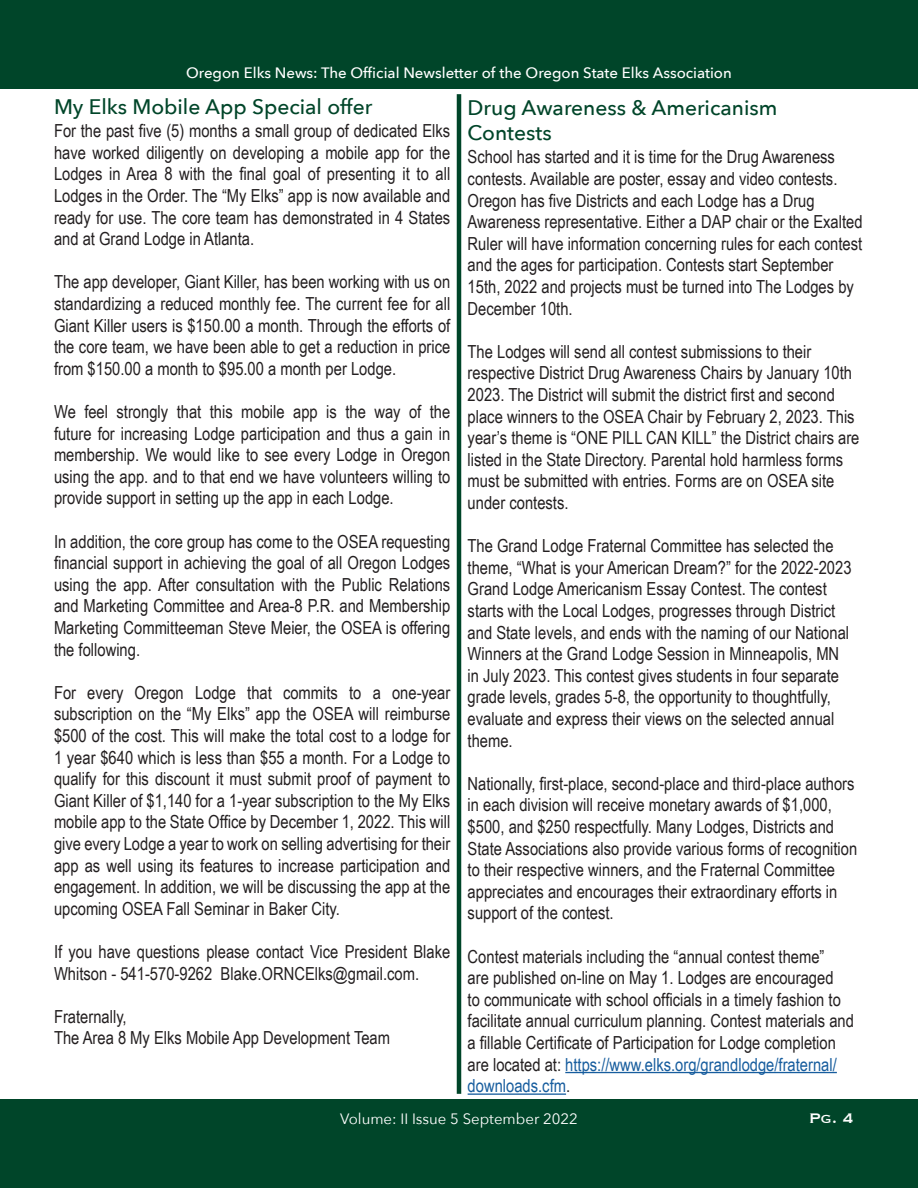
<style>
.page{position:relative;width:918px;height:1188px;background:#fff}
.page>*{position:absolute;margin:0;border:0;box-sizing:border-box;transform-origin:0 0}
.t1{font:500 21px/25.2px "Avenir Next";color:#004529}
.t2{font:18px/21.6px "Arial Narrow";color:#231f20}
.t3{font:18px "Copperplate";color:#fff}
.t4{font:500 15px "Avenir Next";color:#fff}
.t5{font:15px "Avenir Next";color:#fff}
.s1{color:#175d9e}
</style>
<div class="page">
<div style="left:0;top:1100px;width:918px;height:88px;background:#004529"></div>
<div style="left:0;top:0;width:918px;height:88px;background:#004529"></div>
<hr style="left:457px;top:94px;width:4px;height:1000px;background:#004529">
<hr style="left:565px;top:1072px;width:272px;height:1px;background:#175d9e">
<hr style="left:468px;top:1093px;width:98px;height:2px;background:#175d9e">
<p class="t4" style="left:186px;top:60px;width:547px">Oregon Elks News: The Official Newsletter of the Oregon State Elks Association</p>
<p class="t1" style="left:54px;top:93px;width:320px">My Elks Mobile App Special offer</p>
<p class="t1" style="left:468px;top:95px;width:311px">Drug Awareness &amp; Americanism<br>Contests</p>
<p class="t2" style="left:54px;top:119px;width:398px;text-align:justify">For the past five (5) months a small group of dedicated Elks have worked diligently on developing a mobile app for the Lodges in Area 8 with the final goal of presenting it to all Lodges in the Order. The “My Elks” app is now available and ready for use. The core team has demonstrated in 4 States and at Grand Lodge in Atlanta.</p>
<p class="t2" style="left:54px;top:271px;width:398px;text-align:justify">The app developer, Giant Killer, has been working with us on standardizing a reduced monthly fee. The current fee for all Giant Killer users is $150.00 a month. Through the efforts of the core team, we have been able to get a reduction in price from $150.00 a month to $95.00 a month per Lodge.</p>
<p class="t2" style="left:54px;top:400px;width:398px;text-align:justify">We feel strongly that this mobile app is the way of the future for increasing Lodge participation and thus a gain in membership. We would like to see every Lodge in Oregon using the app. and to that end we have volunteers willing to provide support in setting up the app in each Lodge.</p>
<p class="t2" style="left:54px;top:530px;width:398px;text-align:justify">In addition, the core group has come to the OSEA requesting financial support in achieving the goal of all Oregon Lodges using the app. After consultation with the Public Relations and Marketing Committee and Area-8 P.R. and Membership Marketing Committeeman Steve Meier, the OSEA is offering the following.</p>
<p class="t2" style="left:54px;top:681px;width:398px;text-align:justify">For every Oregon Lodge that commits to a one-year subscription on the “My Elks” app the OSEA will reimburse $500 of the cost. This will make the total cost to a lodge for 1 year $640 which is less than $55 a month. For a Lodge to qualify for this discount it must submit proof of payment to Giant Killer of $1,140 for a 1-year subscription to the My Elks mobile app to the State Office by December 1, 2022. This will give every Lodge a year to work on selling advertising for their app as well using its features to increase participation and engagement. In addition, we will be discussing the app at the upcoming OSEA Fall Seminar in Baker City.</p>
<p class="t2" style="left:54px;top:940px;width:398px">If you have questions please contact Vice President Blake<br>Whitson - 541-570-9262 Blake.ORNCElks@gmail.com.</p>
<p class="t2" style="left:54px;top:1005px;width:74px">Fraternally,</p>
<p class="t2" style="left:54px;top:1027px;width:338px">The Area 8 My Elks Mobile App Development Team</p>
<p class="t2" style="left:468px;top:146px;width:396px">School has started and it is time for the Drug Awareness contests. Available are poster, essay and video contests.<br>Oregon has five Districts and each Lodge has a Drug Awareness representative. Either a DAP chair or the Exalted Ruler will have information concerning rules for each contest and the ages for participation. Contests start September 15th, 2022 and projects must be turned into The Lodges by December 10th.</p>
<p class="t2" style="left:468px;top:340px;width:393px">The Lodges will send all contest submissions to their respective District Drug Awareness Chairs by January 10th 2023. The District will submit the district first and second place winners to the OSEA Chair by February 2, 2023. This year’s theme is “ONE PILL CAN KILL” the District chairs are listed in the State Directory. Parental hold harmless forms must be submitted with entries. Forms are on OSEA site under contests.</p>
<p class="t2" style="left:468px;top:534px;width:385px">The Grand Lodge Fraternal Committee has selected the theme, “What is your American Dream?” for the 2022-2023<br>Grand Lodge Americanism Essay Contest. The contest starts with the Local Lodges, progresses through District and State levels, and ends with the naming of our National Winners at the Grand Lodge Session in Minneapolis, MN in July 2023. This contest gives students in four separate grade levels, grades 5-8, the opportunity to thoughtfully, evaluate and express their views on the selected annual theme.</p>
<p class="t2" style="left:468px;top:772px;width:391px">Nationally, first-place, second-place and third-place authors in each division will receive monetary awards of $1,000, $500, and $250 respectfully. Many Lodges, Districts and State Associations also provide various forms of recognition to their respective winners, and the Fraternal Committee appreciates and encourages their extraordinary efforts in support of the contest.</p>
<p class="t2" style="left:468px;top:945px;width:388px">Contest materials including the “annual contest theme”<br>are published on-line on May 1. Lodges are encouraged<br>to communicate with school officials in a timely fashion to facilitate annual curriculum planning. Contest materials and a fillable Certificate of Participation for Lodge completion are located at: <span class="s1">https://www.elks.org/grandlodge/fraternal/ downloads.cfm</span>.</p>
<p class="t5" style="left:340px;top:1107px;width:239px">Volume: II Issue 5 September 2022</p>
<p class="t3" style="left:809px;top:1107px;width:46px">Pg. 4</p>
</div>
